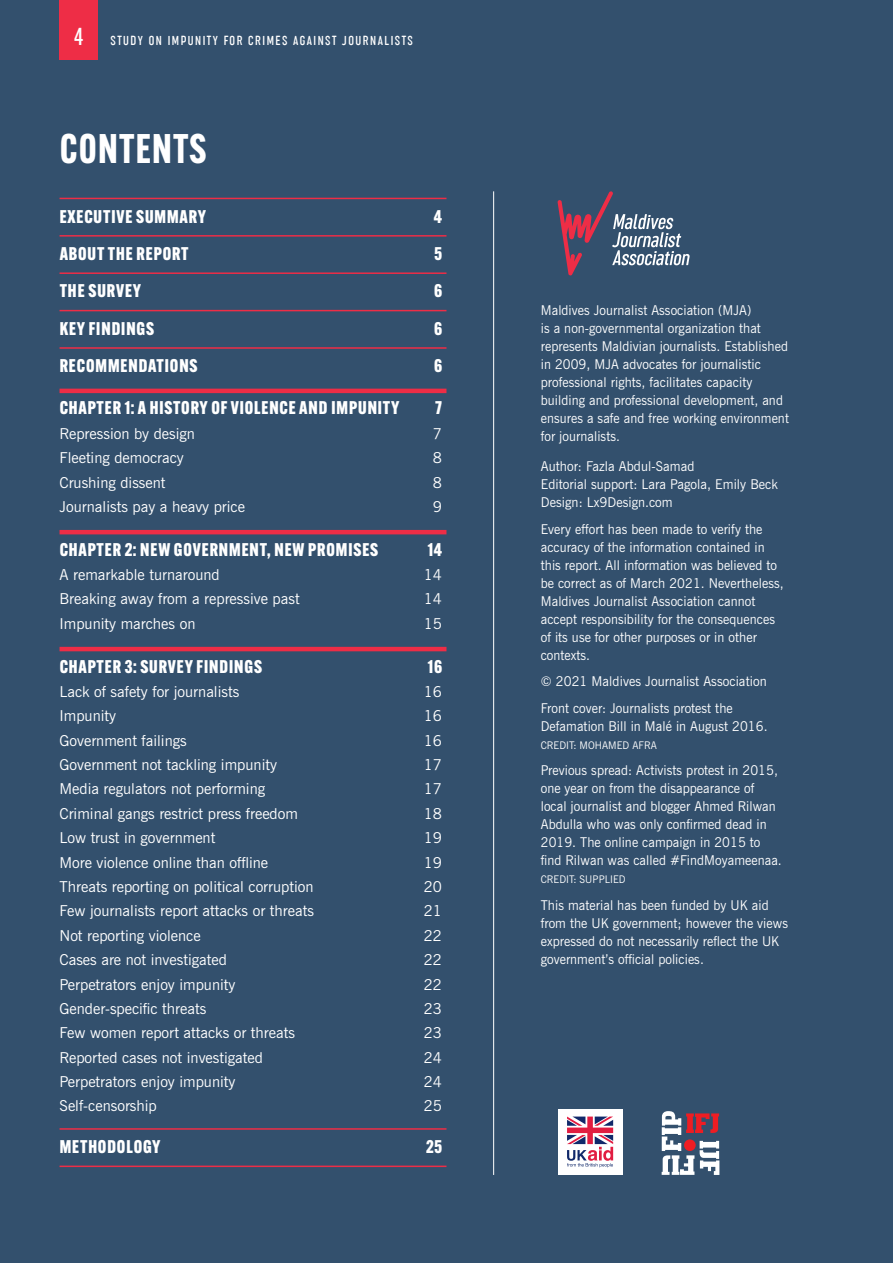
<style>
.page{position:relative;width:893px;height:1263px;background:#fff}
.page>*{position:absolute;margin:0;border:0;box-sizing:border-box;transform-origin:0 0}
.t1{font:700 40.5px "Alternate Gothic Cond ATF";letter-spacing:.03em;color:#fff}
.t2{font:800 18px "Alternate Gothic Cond ATF";letter-spacing:.05em;color:#fff}
.t3{font:15px "News Gothic BT";color:#fff}
.t4{font:13.5px/18px "News Gothic BT";letter-spacing:.005em;color:#fff;scale:.96 1}
.t5{font:13.5px/18px "News Gothic BT";letter-spacing:.005em;color:#fff}
.t6{font:300 13.5px "Sugo Pro Classic Trial";letter-spacing:.11em;color:#fff}
.t7{font:10.5px "News Gothic BT";letter-spacing:.005em;color:#fff;scale:.96 1}
.s1{font-family:"Alternate Gothic Cond ATF";font-weight:500;font-size:24px}
</style>
<div class="page">
<div style="left:0;top:54px;width:893px;height:1209px;background:#33506d"></div>
<hr style="left:60px;top:198px;width:386px;height:1px;background:#ee2d46">
<hr style="left:60px;top:235px;width:386px;height:2px;background:#ee2d46">
<hr style="left:60px;top:272px;width:386px;height:2px;background:#ee2d46">
<hr style="left:60px;top:310px;width:386px;height:1px;background:#ee2d46">
<hr style="left:60px;top:347px;width:386px;height:2px;background:#ee2d46">
<hr style="left:60px;top:389px;width:386px;height:4px;background:#ee2d46">
<hr style="left:60px;top:530px;width:386px;height:4px;background:#ee2d46">
<hr style="left:60px;top:647px;width:386px;height:4px;background:#ee2d46">
<hr style="left:60px;top:1128px;width:386px;height:2px;background:#ee2d46">
<hr style="left:60px;top:1165px;width:386px;height:2px;background:#ee2d46">
<svg style="left:662px;top:1111px;width:57px;height:64px"></svg>
<div style="left:684px;top:1139px;width:12px;height:12px;background:#ee1d23;border-radius:50%"></div>
<div style="left:558px;top:1109px;width:65px;height:65px;background:#fff"></div>
<svg style="left:567px;top:1116px;width:46px;height:51px"></svg>
<hr style="left:493px;top:191px;width:1px;height:984px;background:#fff">
<svg style="left:557px;top:191px;width:133px;height:85px"></svg>
<div style="left:0;top:0;width:893px;height:60px;background:#33506d"></div>
<div style="left:60px;top:0;width:38px;height:60px;background:#ee2d46"></div>
<p class="t6" style="left:74px;top:33px;width:340px"><span class="s1">4</span> STUDY ON IMPUNITY FOR CRIMES AGAINST JOURNALISTS</p>
<h1 class="t1" style="left:60px;top:123px;width:148px">CONTENTS</h1>
<h2 class="t2" style="left:60px;top:205px;width:148px">EXECUTIVE SUMMARY</h2>
<h2 class="t2" style="left:434px;top:205px;width:10px">4</h2>
<h2 class="t2" style="left:60px;top:242px;width:130px">ABOUT THE REPORT</h2>
<h2 class="t2" style="left:434px;top:242px;width:9px">5</h2>
<h2 class="t2" style="left:60px;top:280px;width:83px">THE SURVEY</h2>
<h2 class="t2" style="left:434px;top:280px;width:10px">6</h2>
<h2 class="t2" style="left:60px;top:317px;width:96px">KEY FINDINGS</h2>
<h2 class="t2" style="left:434px;top:317px;width:10px">6</h2>
<h2 class="t2" style="left:60px;top:355px;width:139px">RECOMMENDATIONS</h2>
<h2 class="t2" style="left:434px;top:355px;width:10px">6</h2>
<h2 class="t2" style="left:60px;top:397px;width:341px">CHAPTER 1: A HISTORY OF VIOLENCE AND IMPUNITY</h2>
<h2 class="t2" style="left:436px;top:397px;width:8px">7</h2>
<p class="t3" style="left:60px;top:424px;width:137px">Repression by design</p>
<p class="t3" style="left:433px;top:424px;width:11px">7</p>
<p class="t3" style="left:60px;top:449px;width:126px">Fleeting democracy</p>
<p class="t3" style="left:433px;top:449px;width:11px">8</p>
<p class="t3" style="left:60px;top:473px;width:108px">Crushing dissent</p>
<p class="t3" style="left:433px;top:473px;width:11px">8</p>
<p class="t3" style="left:60px;top:497px;width:187px">Journalists pay a heavy price</p>
<p class="t3" style="left:433px;top:497px;width:11px">9</p>
<h2 class="t2" style="left:60px;top:538px;width:320px">CHAPTER 2: NEW GOVERNMENT, NEW PROMISES</h2>
<h2 class="t2" style="left:428px;top:538px;width:16px">14</h2>
<p class="t3" style="left:60px;top:566px;width:162px">A remarkable turnaround</p>
<p class="t3" style="left:424px;top:566px;width:20px">14</p>
<p class="t3" style="left:60px;top:590px;width:242px">Breaking away from a repressive past</p>
<p class="t3" style="left:424px;top:590px;width:20px">14</p>
<p class="t3" style="left:60px;top:614px;width:137px">Impunity marches on</p>
<p class="t3" style="left:424px;top:614px;width:20px">15</p>
<h2 class="t2" style="left:60px;top:655px;width:204px">CHAPTER 3: SURVEY FINDINGS</h2>
<h2 class="t2" style="left:428px;top:655px;width:16px">16</h2>
<p class="t3" style="left:60px;top:682px;width:181px">Lack of safety for journalists</p>
<p class="t3" style="left:424px;top:682px;width:20px">16</p>
<p class="t3" style="left:60px;top:707px;width:58px">Impunity</p>
<p class="t3" style="left:424px;top:707px;width:20px">16</p>
<p class="t3" style="left:60px;top:731px;width:129px">Government failings</p>
<p class="t3" style="left:424px;top:731px;width:20px">16</p>
<p class="t3" style="left:60px;top:756px;width:219px">Government not tackling impunity</p>
<p class="t3" style="left:424px;top:756px;width:20px">17</p>
<p class="t3" style="left:60px;top:780px;width:207px">Media regulators not performing</p>
<p class="t3" style="left:424px;top:780px;width:20px">17</p>
<p class="t3" style="left:60px;top:804px;width:240px">Criminal gangs restrict press freedom</p>
<p class="t3" style="left:424px;top:804px;width:20px">18</p>
<p class="t3" style="left:60px;top:829px;width:157px">Low trust in government</p>
<p class="t3" style="left:424px;top:829px;width:20px">19</p>
<p class="t3" style="left:60px;top:853px;width:210px">More violence online than offline</p>
<p class="t3" style="left:424px;top:853px;width:20px">19</p>
<p class="t3" style="left:60px;top:877px;width:256px">Threats reporting on political corruption</p>
<p class="t3" style="left:424px;top:877px;width:20px">20</p>
<p class="t3" style="left:60px;top:902px;width:256px">Few journalists report attacks or threats</p>
<p class="t3" style="left:424px;top:902px;width:20px">21</p>
<p class="t3" style="left:60px;top:926px;width:143px">Not reporting violence</p>
<p class="t3" style="left:424px;top:926px;width:20px">22</p>
<p class="t3" style="left:60px;top:951px;width:169px">Cases are not investigated</p>
<p class="t3" style="left:424px;top:951px;width:20px">22</p>
<p class="t3" style="left:60px;top:975px;width:178px">Perpetrators enjoy impunity</p>
<p class="t3" style="left:424px;top:975px;width:20px">22</p>
<p class="t3" style="left:60px;top:999px;width:148px">Gender-specific threats</p>
<p class="t3" style="left:424px;top:999px;width:20px">23</p>
<p class="t3" style="left:60px;top:1024px;width:237px">Few women report attacks or threats</p>
<p class="t3" style="left:424px;top:1024px;width:20px">23</p>
<p class="t3" style="left:60px;top:1048px;width:205px">Reported cases not investigated</p>
<p class="t3" style="left:424px;top:1048px;width:20px">24</p>
<p class="t3" style="left:60px;top:1072px;width:178px">Perpetrators enjoy impunity</p>
<p class="t3" style="left:424px;top:1072px;width:20px">24</p>
<p class="t3" style="left:60px;top:1097px;width:99px">Self-censorship</p>
<p class="t3" style="left:424px;top:1097px;width:20px">25</p>
<h2 class="t2" style="left:60px;top:1135px;width:102px">METHODOLOGY</h2>
<h2 class="t2" style="left:426px;top:1135px;width:17px">25</h2>
<p class="t4" style="left:541px;top:301px;width:260px">Maldives Journalist Association (MJA)<br>is a non-governmental organization that represents Maldivian journalists. Established in 2009, MJA advocates for journalistic professional rights, facilitates capacity building and professional development, and ensures a safe and free working environment for journalists.</p>
<p class="t5" style="left:541px;top:457px;width:239px">Author: Fazla Abdul-Samad<br>Editorial support: Lara Pagola, Emily Beck<br>Design: Lx9Design.com</p>
<p class="t4" style="left:541px;top:520px;width:254px">Every effort has been made to verify the accuracy of the information contained in this report. All information was believed to be correct as of March 2021. Nevertheless, Maldives Journalist Association cannot accept responsibility for the consequences of its use for other purposes or in other contexts.</p>
<p class="t5" style="left:541px;top:668px;width:227px;line-height:26.5px">© 2021 Maldives Journalist Association<br>Front cover: Journalists protest the</p>
<p class="t4" style="left:541px;top:717px;width:238px">Defamation Bill in Malé in August 2016.</p>
<p class="t7" style="left:541px;top:739px;width:122px">CREDIT: MOHAMED AFRA</p>
<p class="t4" style="left:541px;top:761px;width:253px">Previous spread: Activists protest in 2015, one year on from the disappearance of local journalist and blogger Ahmed Rilwan Abdulla who was only confirmed dead in 2019. The online campaign in 2015 to find Rilwan was called #FindMoyameenaa.</p>
<p class="t7" style="left:541px;top:873px;width:90px">CREDIT: SUPPLIED</p>
<p class="t4" style="left:541px;top:896px;width:259px">This material has been funded by UK aid from the UK government; however the views expressed do not necessarily reflect the UK government’s official policies.</p>
</div>
